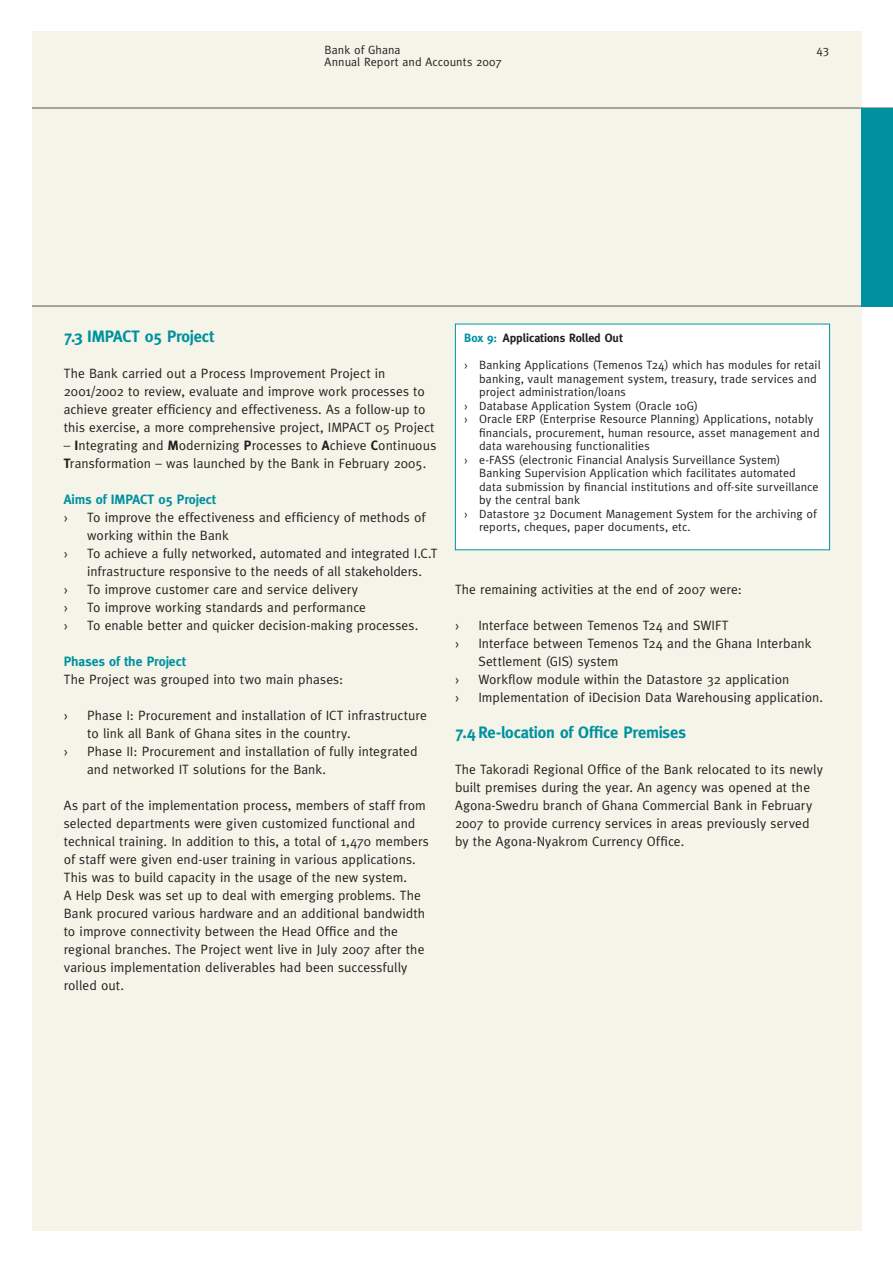
<style>
.page{position:relative;width:893px;height:1263px;background:#fff}
.page>*{position:absolute;margin:0;border:0;box-sizing:border-box;transform-origin:0 0}
.t1{font:700 16.5px "Meta";letter-spacing:-.01em;color:#00919f}
.t2{font:13.5px/18px "Meta";letter-spacing:.005em;color:#231f20}
.t3{font:700 13.5px/18px "Meta";letter-spacing:-.01em;color:#00919f}
.t4{font:12px/12px "Meta";letter-spacing:.01em;color:#231f20}
.t5{font:700 12px "Meta";color:#231f20}
.s1{font-weight:700}
.s2{font-weight:400;color:#231f20}
.s3{font-weight:700;color:#00919f}
.s4{color:#00919f}
</style>
<div class="page">
<div style="left:32px;top:32px;width:829px;height:1199px;background:#f5f4e8"></div>
<hr style="left:32px;top:306px;width:861px;height:1px;background:#57585a">
<hr style="left:32px;top:108px;width:861px;height:1px;background:#57585a">
<div style="left:861px;top:108px;width:32px;height:198px;background:#00919f"></div>
<div style="left:455px;top:324px;width:375px;height:226px;background:#fff"></div>
<div style="left:455px;top:324px;width:375px;height:226px;border:1px solid #00919f"></div>
<p class="t4" style="left:325px;top:45px;width:179px">Bank of Ghana<br>Annual Report and Accounts 2007</p>
<p class="t4" style="left:817px;top:45px;width:14px">43</p>
<p class="t1" style="left:64px;top:330px;width:152px">7.3 IMPACT 05 Project</p>
<p class="t2" style="left:64px;top:365px;width:372px">The Bank carried out a Process Improvement Project in 2001/2002 to review, evaluate and improve work processes to achieve greater efficiency and effectiveness. As a follow-up to this exercise, a more comprehensive project, IMPACT 05 Project</p>
<p class="t2" style="left:64px;top:437px;width:374px">– <span class="s1">I</span>ntegrating and <span class="s1">M</span>odernizing <span class="s1">P</span>rocesses to <span class="s1">A</span>chieve <span class="s1">C</span>ontinuous<br><span class="s1">T</span>ransformation – was launched by the Bank in February 2005.</p>
<p class="t3" style="left:64px;top:491px;width:154px">Aims of IMPACT 05 Project <span class="s2">›</span></p>
<p class="t2" style="left:87px;top:509px;width:340px">To improve the effectiveness and efficiency of methods of working within the Bank</p>
<p class="t2" style="left:64px;top:545px;width:6px">›</p>
<p class="t2" style="left:87px;top:545px;width:352px">To achieve a fully networked, automated and integrated I.C.T infrastructure responsive to the needs of all stakeholders.</p>
<p class="t2" style="left:64px;top:581px;width:6px">›</p>
<p class="t2" style="left:87px;top:581px;width:273px">To improve customer care and service delivery</p>
<p class="t2" style="left:64px;top:599px;width:6px">›</p>
<p class="t2" style="left:87px;top:599px;width:280px">To improve working standards and performance</p>
<p class="t2" style="left:64px;top:617px;width:6px">›</p>
<p class="t2" style="left:87px;top:617px;width:333px">To enable better and quicker decision-making processes.</p>
<p class="t2" style="left:64px;top:653px;width:281px"><span class="s3">Phases of the Project<br></span>The Project was grouped into two main phases:</p>
<p class="t2" style="left:64px;top:707px;width:6px">›</p>
<p class="t2" style="left:87px;top:707px;width:341px">Phase I: Procurement and installation of ICT infrastructure to link all Bank of Ghana sites in the country.</p>
<p class="t2" style="left:64px;top:743px;width:6px">›</p>
<p class="t2" style="left:87px;top:743px;width:332px">Phase II: Procurement and installation of fully integrated and networked IT solutions for the Bank.</p>
<p class="t2" style="left:64px;top:797px;width:366px">As part of the implementation process, members of staff from selected departments were given customized functional and technical training. In addition to this, a total of 1,470 members of staff were given end-user training in various applications.<br>This was to build capacity in the usage of the new system.<br>A Help Desk was set up to deal with emerging problems. The Bank procured various hardware and an additional bandwidth to improve connectivity between the Head Office and the regional branches. The Project went live in July 2007 after the various implementation deliverables had been successfully rolled out.</p>
<p class="t5" style="left:464px;top:333px;width:160px"><span class="s4">Box 9:</span> Applications Rolled Out</p>
<p class="t4" style="left:464px;top:360px;width:358px">› Banking Applications (Temenos T24) which has modules for retail</p>
<p class="t4" style="left:479px;top:373px;width:339px">banking, vault management system, treasury, trade services and</p>
<p class="t4" style="left:479px;top:387px;width:148px">project administration/loans</p>
<p class="t4" style="left:464px;top:400px;width:235px">› Database Application System (Oracle 10G)</p>
<p class="t4" style="left:464px;top:414px;width:351px">› Oracle ERP (Enterprise Resource Planning) Applications, notably</p>
<p class="t4" style="left:479px;top:427px;width:342px">financials, procurement, human resource, asset management and</p>
<p class="t4" style="left:479px;top:441px;width:172px">data warehousing functionalities</p>
<p class="t4" style="left:464px;top:454px;width:317px">› e-FASS (electronic Financial Analysis Surveillance System)</p>
<p class="t4" style="left:479px;top:468px;width:318px">Banking Supervision Application which facilitates automated</p>
<p class="t4" style="left:479px;top:481px;width:341px">data submission by financial institutions and off-site surveillance</p>
<p class="t4" style="left:479px;top:495px;width:102px">by the central bank</p>
<p class="t4" style="left:464px;top:508px;width:354px">› Datastore 32 Document Management System for the archiving of</p>
<p class="t4" style="left:479px;top:522px;width:213px">reports, cheques, paper documents, etc.</p>
<p class="t2" style="left:455px;top:581px;width:288px">The remaining activities at the end of 2007 were:</p>
<p class="t2" style="left:455px;top:617px;width:6px">›</p>
<p class="t2" style="left:478px;top:617px;width:252px">Interface between Temenos T24 and SWIFT</p>
<p class="t2" style="left:455px;top:635px;width:6px">›</p>
<p class="t2" style="left:478px;top:635px;width:335px">Interface between Temenos T24 and the Ghana Interbank<br>Settlement (GIS) system</p>
<p class="t2" style="left:455px;top:671px;width:6px">›</p>
<p class="t2" style="left:478px;top:671px;width:313px">Workflow module within the Datastore 32 application</p>
<p class="t2" style="left:455px;top:689px;width:6px">›</p>
<p class="t2" style="left:478px;top:689px;width:346px">Implementation of iDecision Data Warehousing application.</p>
<p class="t1" style="left:455px;top:726px;width:232px">7.4 Re-location of Office Premises</p>
<p class="t2" style="left:455px;top:761px;width:369px">The Takoradi Regional Office of the Bank relocated to its newly built premises during the year. An agency was opened at the Agona-Swedru branch of Ghana Commercial Bank in February 2007 to provide currency services in areas previously served by the Agona-Nyakrom Currency Office.</p>
</div>
